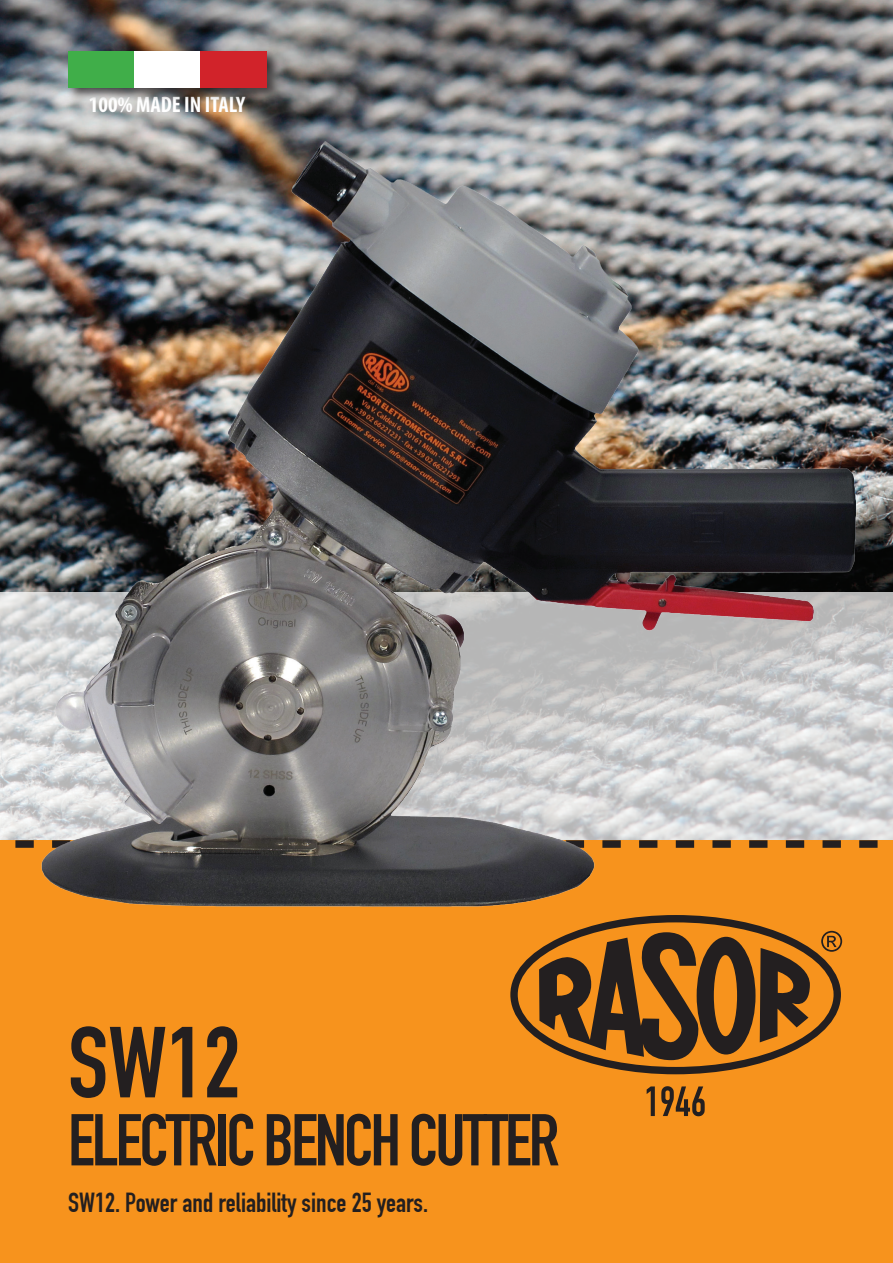
<style>
.page{position:relative;width:893px;height:1263px;background:#fff}
.page>*{position:absolute;margin:0;border:0;box-sizing:border-box;transform-origin:0 0}
.t1{font:99px "DIN Engschrift";color:#231f20}
.t2{font:72px "DIN Engschrift";letter-spacing:-.04em;color:#231f20}
.t3{font:27px "DIN Engschrift";color:#231f20}
.t4{font:700 condensed 22.5px "Myriad Pro";color:#fff}
</style>
<div class="page">
<img style="left:0;top:0;width:893px;height:592px">
<div style="left:66px;top:49px;width:215px;height:52px;background:#231f20;opacity:.75"></div>
<div style="left:68px;top:51px;width:66px;height:36px;background:#40ae49"></div>
<div style="left:134px;top:51px;width:66px;height:36px;background:#fff"></div>
<div style="left:200px;top:51px;width:66px;height:36px;background:#d1232a"></div>
<svg style="left:0;top:592px;width:893px;height:248px;background:#d8d9da"></svg>
<div style="left:0;top:840px;width:893px;height:423px;background:#f7931d"></div>
<svg style="left:647px;top:1086px;width:8px;height:30px"></svg>
<svg style="left:661px;top:1086px;width:44px;height:30px"></svg>
<svg style="left:510px;top:938px;width:331px;height:136px"></svg>
<svg style="left:539px;top:938px;width:271px;height:122px"></svg>
<svg style="left:15px;top:840px;width:6px;height:8px"></svg>
<img style="left:21px;top:140px;width:865px;height:798px">
<p class="t4" style="left:89px;top:91px;width:158px">100% MADE IN ITALY</p>
<h1 class="t1" style="left:68px;top:1004px;width:174px">SW12</h1>
<h2 class="t2" style="left:68px;top:1098px;width:493px">Electric Bench Cutter</h2>
<p class="t3" style="left:68px;top:1187px;width:362px">SW12. Power and reliability since 25 years.</p>
</div>
